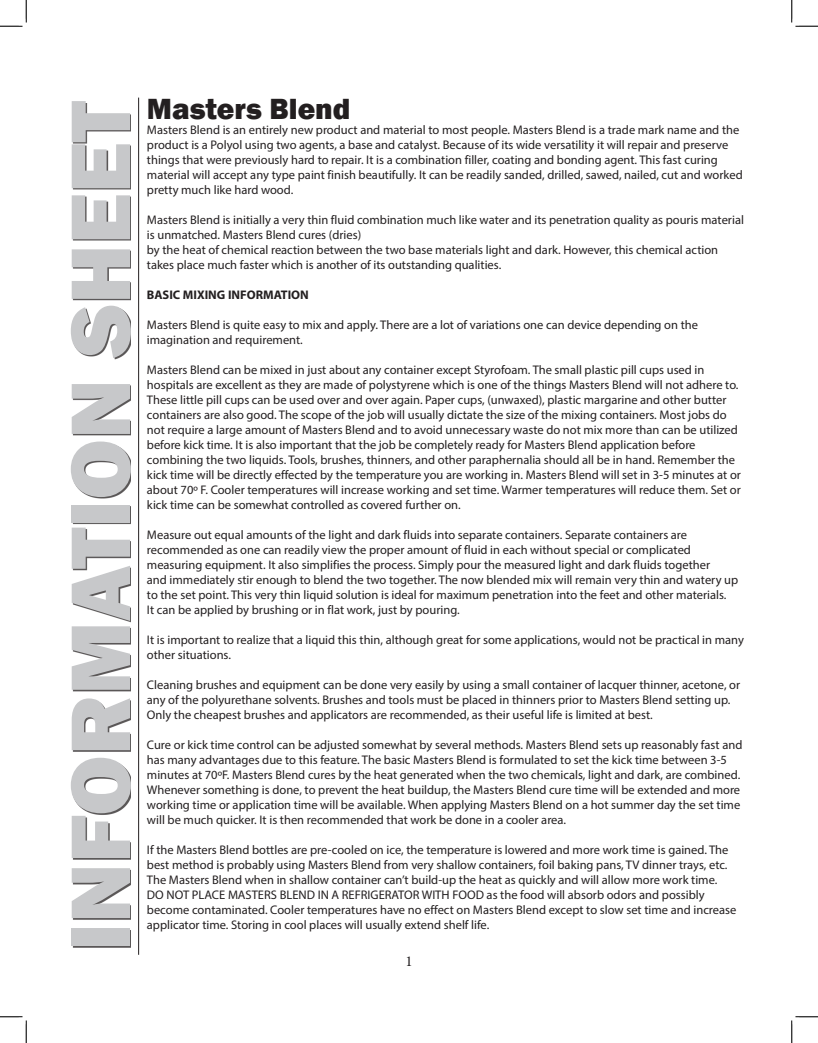
<style>
.page{position:relative;width:818px;height:1043px;background:#fff}
.page>*{position:absolute;margin:0;border:0;box-sizing:border-box;transform-origin:0 0}
.t1{font:800 87.5px "Franklin Gothic";color:#c7c8ca}
.t2{font:800 30px "Franklin Gothic";color:#231f20}
.t3{font:15px "Minion Pro";color:#231f20}
.t4{font:12.5px/15px "Myriad Pro";color:#231f20}
.t5{font:700 12.5px "Myriad Pro";color:#231f20}
</style>
<div class="page">
<div style="left:72px;top:103px;width:59px;height:844px;background:#231f20;opacity:.75"></div>
<hr style="left:138px;top:98px;width:1px;height:856px;background:#231f20">
<svg style="left:0;top:0;width:27px;height:27px"></svg>
<svg style="left:0;top:1016px;width:27px;height:26px"></svg>
<svg style="left:791px;top:0;width:27px;height:27px"></svg>
<svg style="left:791px;top:1016px;width:27px;height:26px"></svg>
<p class="t1" style="left:44px;top:951px;width:851px;rotate:-90deg">INFORMATION SHEET</p>
<p class="t2" style="left:147px;top:89px;width:205px">Masters Blend</p>
<p class="t4" style="left:147px;top:122px;width:597px">Masters Blend is an entirely new product and material to most people. Masters Blend is a trade mark name and the product is a Polyol using two agents, a base and catalyst. Because of its wide versatility it will repair and preserve things that were previously hard to repair. It is a combination filler, coating and bonding agent. This fast curing material will accept any type paint finish beautifully. It can be readily sanded, drilled, sawed, nailed, cut and worked pretty much like hard wood.</p>
<p class="t4" style="left:147px;top:212px;width:598px">Masters Blend is initially a very thin fluid combination much like water and its penetration quality as pouris material is unmatched. Masters Blend cures (dries)<br>by the heat of chemical reaction between the two base materials light and dark. However, this chemical action takes place much faster which is another of its outstanding qualities.</p>
<p class="t5" style="left:147px;top:286px;width:163px">BASIC MIXING INFORMATION</p>
<p class="t4" style="left:147px;top:317px;width:552px">Masters Blend is quite easy to mix and apply. There are a lot of variations one can device depending on the imagination and requirement.</p>
<p class="t4" style="left:147px;top:362px;width:595px">Masters Blend can be mixed in just about any container except Styrofoam. The small plastic pill cups used in hospitals are excellent as they are made of polystyrene which is one of the things Masters Blend will not adhere to.<br>These little pill cups can be used over and over again. Paper cups, (unwaxed), plastic margarine and other butter containers are also good. The scope of the job will usually dictate the size of the mixing containers. Most jobs do not require a large amount of Masters Blend and to avoid unnecessary waste do not mix more than can be utilized before kick time. It is also important that the job be completely ready for Masters Blend application before combining the two liquids. Tools, brushes, thinners, and other paraphernalia should all be in hand. Remember the kick time will be directly effected by the temperature you are working in. Masters Blend will set in 3-5 minutes at or about 70º F. Cooler temperatures will increase working and set time. Warmer temperatures will reduce them. Set or kick time can be somewhat controlled as covered further on.</p>
<p class="t4" style="left:147px;top:527px;width:592px">Measure out equal amounts of the light and dark fluids into separate containers. Separate containers are recommended as one can readily view the proper amount of fluid in each without special or complicated measuring equipment. It also simplifies the process. Simply pour the measured light and dark fluids together<br>and immediately stir enough to blend the two together. The now blended mix will remain very thin and watery up to the set point. This very thin liquid solution is ideal for maximum penetration into the feet and other materials.<br>It can be applied by brushing or in flat work, just by pouring.</p>
<p class="t4" style="left:147px;top:632px;width:598px">It is important to realize that a liquid this thin, although great for some applications, would not be practical in many other situations.</p>
<p class="t4" style="left:147px;top:677px;width:594px">Cleaning brushes and equipment can be done very easily by using a small container of lacquer thinner, acetone, or any of the polyurethane solvents. Brushes and tools must be placed in thinners prior to Masters Blend setting up.<br>Only the cheapest brushes and applicators are recommended, as their useful life is limited at best.</p>
<p class="t4" style="left:147px;top:737px;width:597px">Cure or kick time control can be adjusted somewhat by several methods. Masters Blend sets up reasonably fast and has many advantages due to this feature. The basic Masters Blend is formulated to set the kick time between 3-5 minutes at 70ºF. Masters Blend cures by the heat generated when the two chemicals, light and dark, are combined.<br>Whenever something is done, to prevent the heat buildup, the Masters Blend cure time will be extended and more working time or application time will be available. When applying Masters Blend on a hot summer day the set time will be much quicker. It is then recommended that work be done in a cooler area.</p>
<p class="t4" style="left:147px;top:842px;width:583px;text-align:justify">If the Masters Blend bottles are pre-cooled on ice, the temperature is lowered and more work time is gained. The best method is probably using Masters Blend from very shallow containers, foil baking pans, TV dinner trays, etc.<br>The Masters Blend when in shallow container can’t build-up the heat as quickly and will allow more work time.</p>
<p class="t4" style="left:147px;top:887px;width:591px">DO NOT PLACE MASTERS BLEND IN A REFRIGERATOR WITH FOOD as the food will absorb odors and possibly become contaminated. Cooler temperatures have no effect on Masters Blend except to slow set time and increase applicator time. Storing in cool places will usually extend shelf life.</p>
<p class="t3" style="left:405px;top:950px;width:9px">1</p>
</div>
